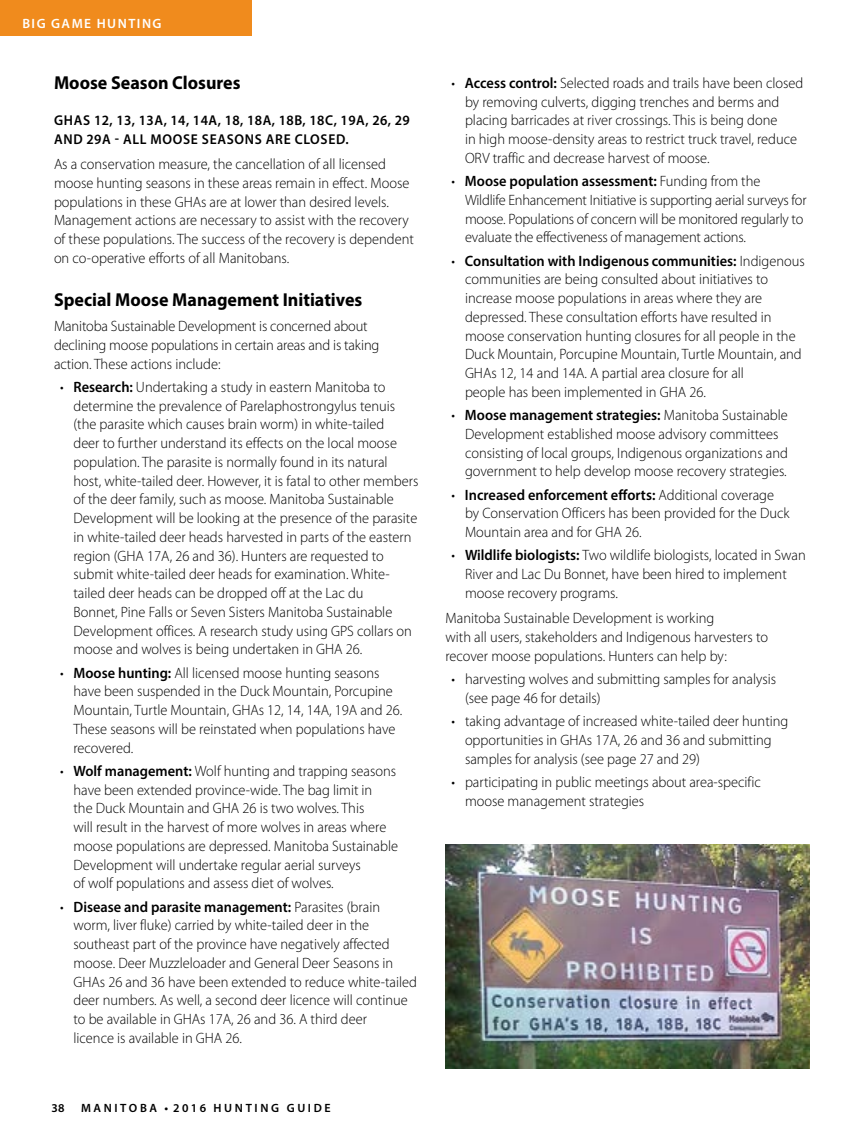
<style>
.page{position:relative;width:864px;height:1134px;background:#fff}
.page>*{position:absolute;margin:0;border:0;box-sizing:border-box;transform-origin:0 0}
.subs{font:700 18.75px "Myriad Pro";color:#000;scale:.96 1}
.bullit{font:300 15px/18.8px "Myriad Pro";color:#000;scale:.96 1}
.body_text{font:300 15px/18.8px "Myriad Pro";color:#000;scale:.96 1}
.sub_sub{font:600 14.25px/18.8px "Myriad Pro";letter-spacing:.05em;color:#000;scale:.96 1}
.t1{font:600 13.5px "Myriad Pro";letter-spacing:.11em;color:#fff}
.t2{font:600 12px "Myriad Pro";letter-spacing:.22em;color:#000}
.s1{font-weight:600}
</style>
<div class="page">
<div style="left:0;top:0;width:251px;height:36px;background:#f08b1d"></div>
<img style="left:446px;top:845px;width:364px;height:224px">
<p class="t1" style="left:22px;top:15px;width:141px">BIG GAME HUNTING</p>
<p class="subs" style="left:54px;top:70px;width:196px">Moose Season Closures</p>
<p class="sub_sub" style="left:54px;top:110px;width:372px">GHAS 12, 13, 13A, 14, 14A, 18, 18A, 18B, 18C, 19A, 26, 29<br>AND 29A - ALL MOOSE SEASONS ARE CLOSED.</p>
<p class="body_text" style="left:54px;top:155px;width:376px">As a conservation measure, the cancellation of all licensed moose hunting seasons in these areas remain in effect. Moose populations in these GHAs are at lower than desired levels.<br>Management actions are necessary to assist with the recovery of these populations. The success of the recovery is dependent on co-operative efforts of all Manitobans.</p>
<p class="subs" style="left:54px;top:287px;width:323px">Special Moose Management Initiatives</p>
<p class="body_text" style="left:54px;top:317px;width:341px">Manitoba Sustainable Development is concerned about declining moose populations in certain areas and is taking action. These actions include:</p>
<p class="bullit" style="left:74px;top:378px;width:361px;text-indent:-14px">• <span class="s1">Research:</span> Undertaking a study in eastern Manitoba to determine the prevalence of Parelaphostrongylus tenuis (the parasite which causes brain worm) in white-tailed<br>deer to further understand its effects on the local moose population. The parasite is normally found in its natural host, white-tailed deer. However, it is fatal to other members of the deer family, such as moose. Manitoba Sustainable Development will be looking at the presence of the parasite in white-tailed deer heads harvested in parts of the eastern region (GHA 17A, 26 and 36). Hunters are requested to submit white-tailed deer heads for examination. White&shy;tailed deer heads can be dropped off at the Lac du<br>Bonnet, Pine Falls or Seven Sisters Manitoba Sustainable Development offices. A research study using GPS collars on moose and wolves is being undertaken in GHA 26.</p>
<p class="bullit" style="left:74px;top:664px;width:344px;text-indent:-14px">• <span class="s1">Moose hunting:</span> All licensed moose hunting seasons have been suspended in the Duck Mountain, Porcupine Mountain, Turtle Mountain, GHAs 12, 14, 14A, 19A and 26.<br>These seasons will be reinstated when populations have recovered.</p>
<p class="bullit" style="left:74px;top:762px;width:340px;text-indent:-14px">• <span class="s1">Wolf management:</span> Wolf hunting and trapping seasons have been extended province-wide. The bag limit in<br>the Duck Mountain and GHA 26 is two wolves. This<br>will result in the harvest of more wolves in areas where moose populations are depressed. Manitoba Sustainable Development will undertake regular aerial surveys<br>of wolf populations and assess diet of wolves.</p>
<p class="bullit" style="left:74px;top:898px;width:359px;text-indent:-14px">• <span class="s1">Disease and parasite management:</span> Parasites (brain worm, liver fluke) carried by white-tailed deer in the southeast part of the province have negatively affected moose. Deer Muzzleloader and General Deer Seasons in GHAs 26 and 36 have been extended to reduce white-tailed deer numbers. As well, a second deer licence will continue to be available in GHAs 17A, 26 and 36. A third deer<br>licence is available in GHA 26.</p>
<p class="t2" style="left:52px;top:1101px;width:14px">38</p>
<p class="t2" style="left:81px;top:1101px;width:251px">MANITOBA • 2016 HUNTING GUIDE</p>
<p class="bullit" style="left:465px;top:74px;width:354px;text-indent:-14px">• <span class="s1">Access control:</span> Selected roads and trails have been closed by removing culverts, digging trenches and berms and placing barricades at river crossings. This is being done<br>in high moose-density areas to restrict truck travel, reduce ORV traffic and decrease harvest of moose.</p>
<p class="bullit" style="left:465px;top:172px;width:357px;text-indent:-14px">• <span class="s1">Moose population assessment:</span> Funding from the<br>Wildlife Enhancement Initiative is supporting aerial surveys for moose. Populations of concern will be monitored regularly to evaluate the effectiveness of management actions.</p>
<p class="bullit" style="left:465px;top:252px;width:355px;text-indent:-14px">• <span class="s1">Consultation with Indigenous communities:</span> Indigenous communities are being consulted about initiatives to increase moose populations in areas where they are depressed. These consultation efforts have resulted in moose conservation hunting closures for all people in the Duck Mountain, Porcupine Mountain, Turtle Mountain, and GHAs 12, 14 and 14A. A partial area closure for all<br>people has been implemented in GHA 26.</p>
<p class="bullit" style="left:465px;top:406px;width:338px;text-indent:-14px">• <span class="s1">Moose management strategies:</span> Manitoba Sustainable Development established moose advisory committees consisting of local groups, Indigenous organizations and government to help develop moose recovery strategies.</p>
<p class="bullit" style="left:465px;top:486px;width:340px;text-indent:-14px">• <span class="s1">Increased enforcement efforts:</span> Additional coverage by Conservation Officers has been provided for the Duck<br>Mountain area and for GHA 26.</p>
<p class="bullit" style="left:465px;top:546px;width:357px;text-indent:-14px">• <span class="s1">Wildlife biologists:</span> Two wildlife biologists, located in Swan<br>River and Lac Du Bonnet, have been hired to implement moose recovery programs.</p>
<p class="body_text" style="left:446px;top:609px;width:337px">Manitoba Sustainable Development is working<br>with all users, stakeholders and Indigenous harvesters to recover moose populations. Hunters can help by:</p>
<p class="bullit" style="left:465px;top:670px;width:326px;text-indent:-14px">• harvesting wolves and submitting samples for analysis (see page 46 for details)</p>
<p class="bullit" style="left:465px;top:712px;width:338px;text-indent:-14px">• taking advantage of increased white-tailed deer hunting opportunities in GHAs 17A, 26 and 36 and submitting samples for analysis (see page 27 and 29)</p>
<p class="bullit" style="left:465px;top:773px;width:310px;text-indent:-14px">• participating in public meetings about area-specific moose management strategies</p>
</div>
